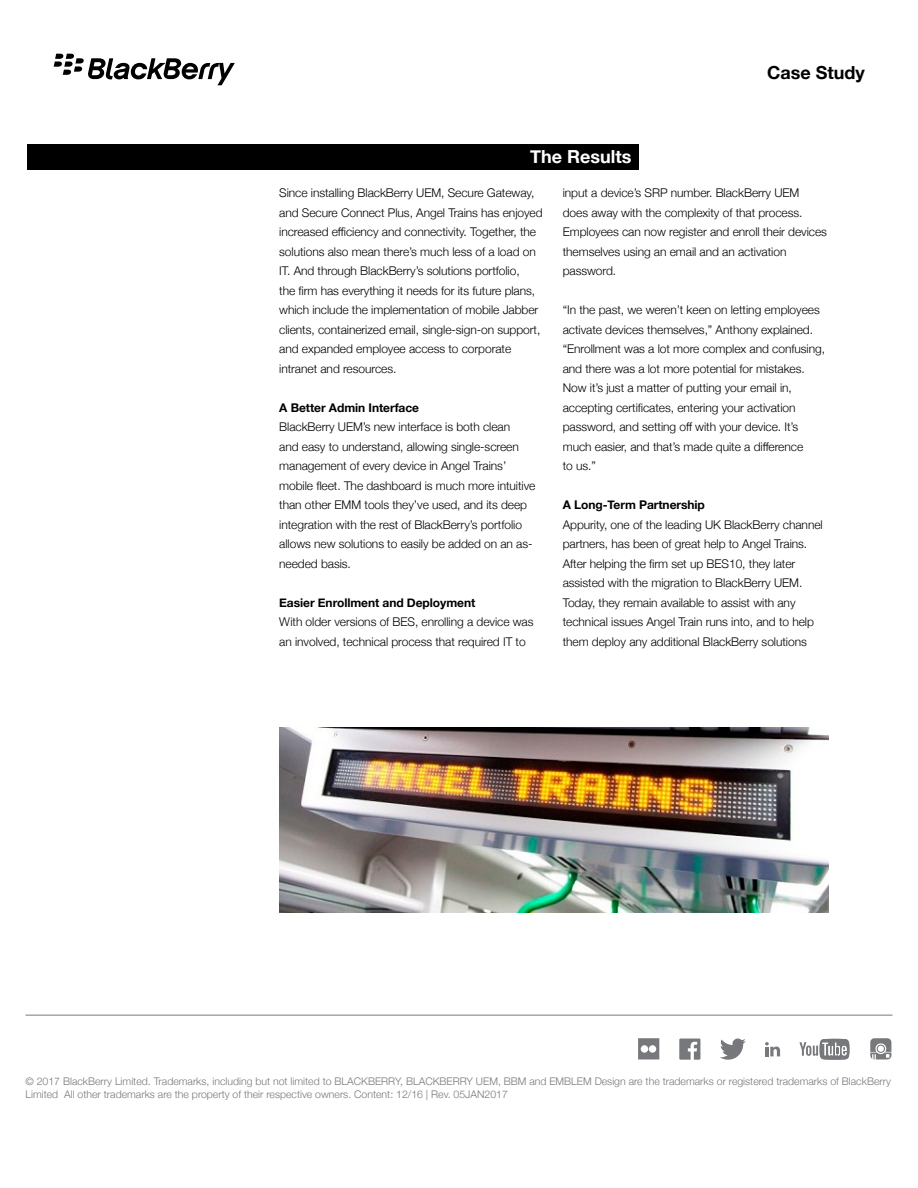
<style>
.page{position:relative;width:918px;height:1188px;background:#fff}
.page>*{position:absolute;margin:0;border:0;box-sizing:border-box;transform-origin:0 0}
.t1{font:700 18px "Helvetica Neue";color:#fff}
.t2{font:700 18px "Helvetica Neue";color:#000}
.t3{font:300 12px/19.5px "Helvetica Neue";letter-spacing:-.005em;color:#000}
.t4{font:700 12px "Helvetica Neue";letter-spacing:-.005em;color:#000}
.t5{font:300 10.5px/13.5px "Helvetica Neue";color:#77787b}
</style>
<div class="page">
<svg style="left:54px;top:54px;width:181px;height:31px"></svg>
<div style="left:27px;top:144px;width:612px;height:26px;background:#000"></div>
<hr style="left:26px;top:1015px;width:866px;height:1px;background:#77787b">
<svg style="left:679px;top:1039px;width:21px;height:21px"></svg>
<svg style="left:720px;top:1039px;width:26px;height:21px"></svg>
<svg style="left:765px;top:1042px;width:15px;height:14px"></svg>
<svg style="left:799px;top:1039px;width:50px;height:21px"></svg>
<svg style="left:638px;top:1038px;width:21px;height:21px"></svg>
<svg style="left:870px;top:1038px;width:21px;height:21px"></svg>
<img style="left:279px;top:727px;width:549px;height:186px">
<h1 class="t2" style="left:767px;top:58px;width:99px">Case Study</h1>
<h1 class="t1" style="left:530px;top:142px;width:103px">The Results</h1>
<p class="t3" style="left:279px;top:182px;width:265px">Since installing BlackBerry UEM, Secure Gateway, and Secure Connect Plus, Angel Trains has enjoyed increased efficiency and connectivity. Together, the solutions also mean there’s much less of a load on IT. And through BlackBerry’s solutions portfolio,<br>the firm has everything it needs for its future plans, which include the implementation of mobile Jabber clients, containerized email, single-sign-on support, and expanded employee access to corporate intranet and resources.</p>
<p class="t4" style="left:279px;top:398px;width:141px">A Better Admin Interface</p>
<p class="t3" style="left:279px;top:416px;width:258px">BlackBerry UEM’s new interface is both clean<br>and easy to understand, allowing single-screen management of every device in Angel Trains’ mobile fleet. The dashboard is much more intuitive than other EMM tools they’ve used, and its deep integration with the rest of BlackBerry’s portfolio allows new solutions to easily be added on an as&shy;needed basis.</p>
<p class="t4" style="left:279px;top:593px;width:198px">Easier Enrollment and Deployment</p>
<p class="t3" style="left:279px;top:611px;width:256px">With older versions of BES, enrolling a device was an involved, technical process that required IT to</p>
<p class="t3" style="left:563px;top:182px;width:266px">input a device’s SRP number. BlackBerry UEM does away with the complexity of that process.<br>Employees can now register and enroll their devices themselves using an email and an activation password.</p>
<p class="t3" style="left:563px;top:299px;width:264px">“In the past, we weren’t keen on letting employees activate devices themselves,” Anthony explained. “Enrollment was a lot more complex and confusing, and there was a lot more potential for mistakes.<br>Now it’s just a matter of putting your email in, accepting certificates, entering your activation password, and setting off with your device. It’s much easier, and that’s made quite a difference<br>to us.”</p>
<p class="t4" style="left:563px;top:495px;width:144px">A Long-Term Partnership</p>
<p class="t3" style="left:563px;top:514px;width:262px">Appurity, one of the leading UK BlackBerry channel partners, has been of great help to Angel Trains.<br>After helping the firm set up BES10, they later assisted with the migration to BlackBerry UEM.<br>Today, they remain available to assist with any technical issues Angel Train runs into, and to help them deploy any additional BlackBerry solutions</p>
<p class="t5" style="left:25px;top:1073px;width:867px">© 2017 BlackBerry Limited. Trademarks, including but not limited to BLACKBERRY, BLACKBERRY UEM, BBM and EMBLEM Design are the trademarks or registered trademarks of BlackBerry<br>Limited All other trademarks are the property of their respective owners. Content: 12/16 | Rev. 05JAN2017</p>
</div>
